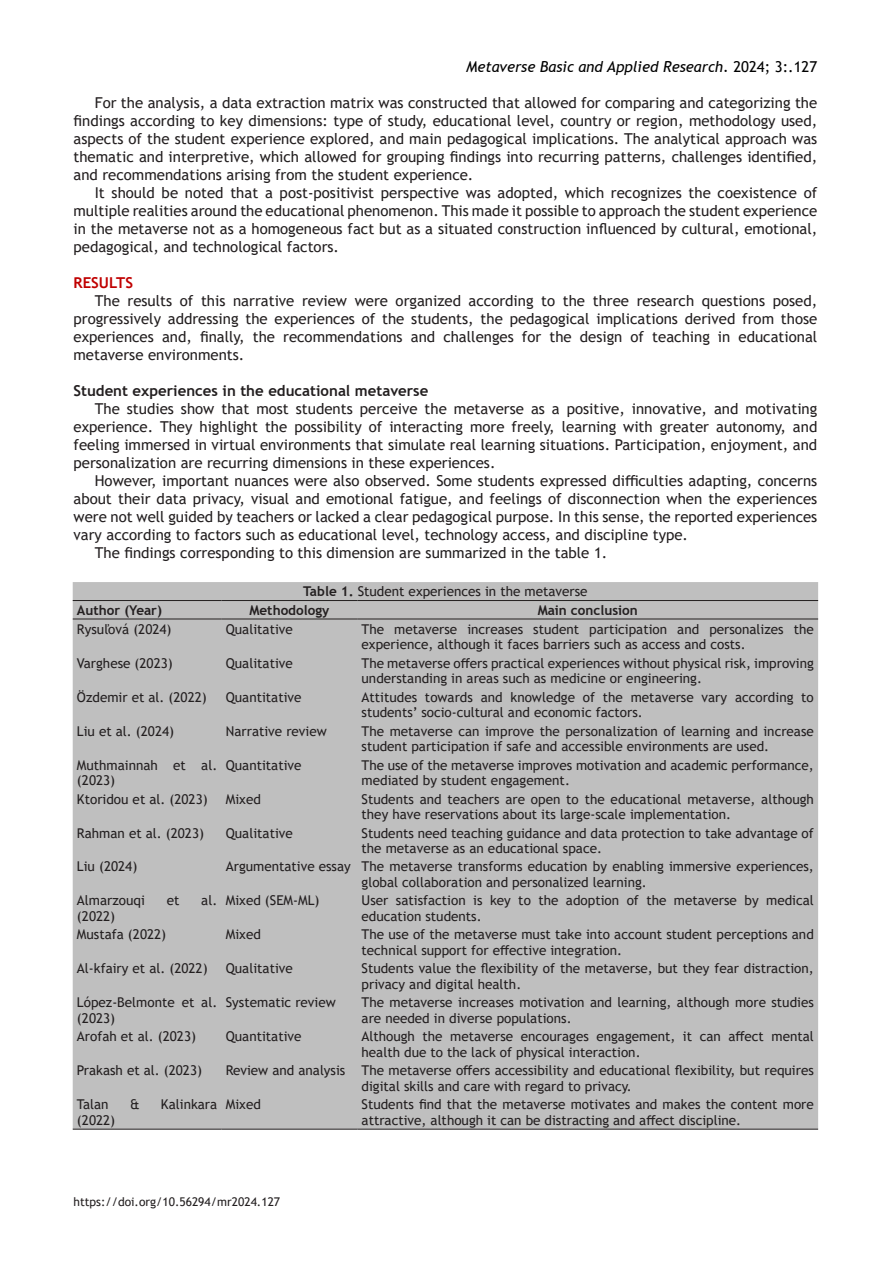
<style>
.page{position:relative;width:893px;height:1263px;background:#fff}
.page>*{position:absolute;margin:0;border:0;box-sizing:border-box;transform-origin:0 0}
.t1{font:15px/18px "Trebuchet MS";color:#231f20;text-align:justify}
.t2{font:italic 15px "Trebuchet MS";color:#000}
.t3{font:700 15px "Trebuchet MS";color:#231f20}
.t4{font:700 15px "Trebuchet MS";color:#c00000}
.t5{font:13.5px/15.6px "Trebuchet MS";color:#231f20}
.t6{font:700 13.5px "Trebuchet MS";color:#231f20}
.t7{font:12px "Trebuchet MS";color:#231f20}
.s1{font-style:normal}
.s2{font-weight:700}
</style>
<div class="page">
<div style="left:73px;top:582px;width:745px;height:547px;background:#bfbfbf"></div>
<hr style="left:73px;top:600px;width:149px;height:1px;background:#231f20">
<hr style="left:222px;top:600px;width:135px;height:1px;background:#231f20">
<hr style="left:357px;top:600px;width:461px;height:1px;background:#231f20">
<hr style="left:73px;top:619px;width:149px;height:1px;background:#231f20">
<hr style="left:222px;top:619px;width:135px;height:1px;background:#231f20">
<hr style="left:357px;top:619px;width:461px;height:1px;background:#231f20">
<hr style="left:73px;top:1129px;width:149px;height:1px;background:#231f20">
<hr style="left:222px;top:1129px;width:135px;height:1px;background:#231f20">
<hr style="left:357px;top:1129px;width:461px;height:1px;background:#231f20">
<p class="t2" style="left:466px;top:58px;width:353px">Metaverse Basic and Applied Research. <span class="s1">2024; 3:.127</span></p>
<p class="t1" style="left:74px;top:94px;width:745px;text-indent:21px">For the analysis, a data extraction matrix was constructed that allowed for comparing and categorizing the findings according to key dimensions: type of study, educational level, country or region, methodology used, aspects of the student experience explored, and main pedagogical implications. The analytical approach was thematic and interpretive, which allowed for grouping findings into recurring patterns, challenges identified, and recommendations arising from the student experience.</p>
<p class="t1" style="left:74px;top:184px;width:745px;text-indent:21px">It should be noted that a post-positivist perspective was adopted, which recognizes the coexistence of multiple realities around the educational phenomenon. This made it possible to approach the student experience in the metaverse not as a homogeneous fact but as a situated construction influenced by cultural, emotional, pedagogical, and technological factors.</p>
<p class="t4" style="left:74px;top:273px;width:61px">RESULTS</p>
<p class="t1" style="left:74px;top:292px;width:745px;text-indent:21px">The results of this narrative review were organized according to the three research questions posed, progressively addressing the experiences of the students, the pedagogical implications derived from those experiences and, finally, the recommendations and challenges for the design of teaching in educational metaverse environments.</p>
<p class="t3" style="left:74px;top:381px;width:356px">Student experiences in the educational metaverse</p>
<p class="t1" style="left:74px;top:400px;width:745px;text-indent:21px">The studies show that most students perceive the metaverse as a positive, innovative, and motivating experience. They highlight the possibility of interacting more freely, learning with greater autonomy, and feeling immersed in virtual environments that simulate real learning situations. Participation, enjoyment, and personalization are recurring dimensions in these experiences.</p>
<p class="t1" style="left:74px;top:472px;width:745px;text-indent:21px">However, important nuances were also observed. Some students expressed difficulties adapting, concerns about their data privacy, visual and emotional fatigue, and feelings of disconnection when the experiences were not well guided by teachers or lacked a clear pedagogical purpose. In this sense, the reported experiences vary according to factors such as educational level, technology access, and discipline type.</p>
<p class="t1" style="left:95px;top:544px;width:514px">The findings corresponding to this dimension are summarized in the table 1.</p>
<p class="t5" style="left:303px;top:584px;width:286px"><span class="s2">Table 1.</span> Student experiences in the metaverse</p>
<p class="t6" style="left:77px;top:601px;width:87px">Author (Year)</p>
<p class="t6" style="left:249px;top:601px;width:81px">Methodology</p>
<p class="t6" style="left:538px;top:601px;width:102px">Main conclusion</p>
<p class="t5" style="left:77px;top:621px;width:96px">Rysuľová (2024)</p>
<p class="t5" style="left:226px;top:621px;width:69px">Qualitative</p>
<p class="t5" style="left:362px;top:621px;width:454px">The metaverse increases student participation and personalizes the experience, although it faces barriers such as access and costs.</p>
<p class="t5" style="left:77px;top:655px;width:97px">Varghese (2023)</p>
<p class="t5" style="left:226px;top:655px;width:69px">Qualitative</p>
<p class="t5" style="left:362px;top:655px;width:454px">The metaverse offers practical experiences without physical risk, improving understanding in areas such as medicine or engineering.</p>
<p class="t5" style="left:77px;top:689px;width:131px">Özdemir et al. (2022)</p>
<p class="t5" style="left:226px;top:689px;width:77px">Quantitative</p>
<p class="t5" style="left:362px;top:689px;width:454px">Attitudes towards and knowledge of the metaverse vary according to students’ socio-cultural and economic factors.</p>
<p class="t5" style="left:77px;top:723px;width:99px">Liu et al. (2024)</p>
<p class="t5" style="left:226px;top:723px;width:102px">Narrative review</p>
<p class="t5" style="left:362px;top:723px;width:454px">The metaverse can improve the personalization of learning and increase student participation if safe and accessible environments are used.</p>
<p class="t5" style="left:77px;top:757px;width:142px">Muthmainnah et al. (2023)</p>
<p class="t5" style="left:226px;top:757px;width:77px">Quantitative</p>
<p class="t5" style="left:362px;top:757px;width:454px">The use of the metaverse improves motivation and academic performance, mediated by student engagement.</p>
<p class="t5" style="left:77px;top:791px;width:132px">Ktoridou et al. (2023)</p>
<p class="t5" style="left:226px;top:791px;width:37px">Mixed</p>
<p class="t5" style="left:362px;top:791px;width:454px">Students and teachers are open to the educational metaverse, although they have reservations about its large-scale implementation.</p>
<p class="t5" style="left:77px;top:825px;width:129px">Rahman et al. (2023)</p>
<p class="t5" style="left:226px;top:825px;width:69px">Qualitative</p>
<p class="t5" style="left:362px;top:825px;width:454px">Students need teaching guidance and data protection to take advantage of the metaverse as an educational space.</p>
<p class="t5" style="left:77px;top:859px;width:62px">Liu (2024)</p>
<p class="t5" style="left:226px;top:859px;width:126px">Argumentative essay</p>
<p class="t5" style="left:362px;top:859px;width:454px">The metaverse transforms education by enabling immersive experiences, global collaboration and personalized learning.</p>
<p class="t5" style="left:77px;top:893px;width:69px">Almarzouqi</p>
<p class="t5" style="left:167px;top:893px;width:14px">et</p>
<p class="t5" style="left:201px;top:893px;width:18px">al.</p>
<p class="t5" style="left:77px;top:908px;width:40px">(2022)</p>
<p class="t5" style="left:226px;top:893px;width:95px">Mixed (SEM-ML)</p>
<p class="t5" style="left:362px;top:893px;width:454px">User satisfaction is key to the adoption of the metaverse by medical education students.</p>
<p class="t5" style="left:77px;top:927px;width:91px">Mustafa (2022)</p>
<p class="t5" style="left:226px;top:927px;width:37px">Mixed</p>
<p class="t5" style="left:362px;top:927px;width:454px">The use of the metaverse must take into account student perceptions and technical support for effective integration.</p>
<p class="t5" style="left:77px;top:961px;width:132px">Al-kfairy et al. (2022)</p>
<p class="t5" style="left:226px;top:961px;width:69px">Qualitative</p>
<p class="t5" style="left:362px;top:961px;width:454px">Students value the flexibility of the metaverse, but they fear distraction, privacy and digital health.</p>
<p class="t5" style="left:77px;top:995px;width:142px">López-Belmonte et al. (2023)</p>
<p class="t5" style="left:226px;top:995px;width:112px">Systematic review</p>
<p class="t5" style="left:362px;top:995px;width:454px">The metaverse increases motivation and learning, although more studies are needed in diverse populations.</p>
<p class="t5" style="left:77px;top:1029px;width:121px">Arofah et al. (2023)</p>
<p class="t5" style="left:226px;top:1029px;width:77px">Quantitative</p>
<p class="t5" style="left:362px;top:1029px;width:454px">Although the metaverse encourages engagement, it can affect mental health due to the lack of physical interaction.</p>
<p class="t5" style="left:77px;top:1063px;width:127px">Prakash et al. (2023)</p>
<p class="t5" style="left:226px;top:1063px;width:121px">Review and analysis</p>
<p class="t5" style="left:362px;top:1063px;width:454px">The metaverse offers accessibility and educational flexibility, but requires digital skills and care with regard to privacy.</p>
<p class="t5" style="left:77px;top:1097px;width:33px">Talan</p>
<p class="t5" style="left:130px;top:1097px;width:11px">&amp;</p>
<p class="t5" style="left:161px;top:1097px;width:58px">Kalinkara</p>
<p class="t5" style="left:77px;top:1112px;width:40px">(2022)</p>
<p class="t5" style="left:226px;top:1097px;width:37px">Mixed</p>
<p class="t5" style="left:362px;top:1097px;width:454px">Students find that the metaverse motivates and makes the content more attractive, although it can be distracting and affect discipline.</p>
<p class="t7" style="left:74px;top:1194px;width:208px">https://doi.org/10.56294/mr2024.127</p>
</div>
